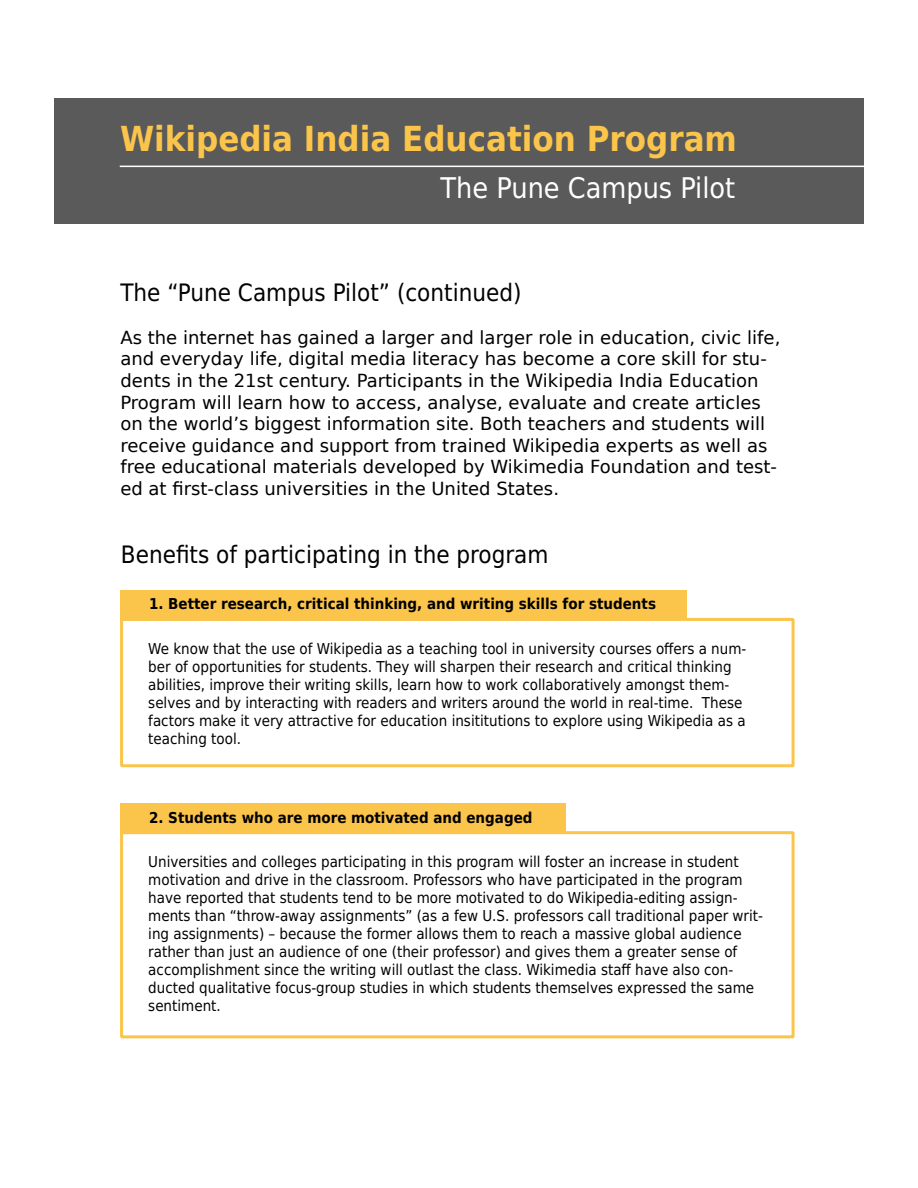
<style>
.page{position:relative;width:918px;height:1188px;background:#fff}
.page>*{position:absolute;margin:0;border:0;box-sizing:border-box;transform-origin:0 0}
.t1{font:700 34.5px "DejaVu Sans Condensed";color:#fbc44b}
.t2{font:28.5px "DejaVu Sans Condensed";color:#fff}
.t3{font:24px "DejaVu Sans Condensed";color:#000}
.t4{font:18px/21.6px "DejaVu Sans";color:#000}
.t5{font:15px/18px "DejaVu Sans Condensed";color:#000}
.t6{font:700 15px "DejaVu Sans Condensed";color:#000}
</style>
<div class="page">
<div style="left:54px;top:98px;width:810px;height:126px;background:#595a59"></div>
<hr style="left:120px;top:166px;width:744px;height:1px;background:#fff">
<div style="left:120px;top:618px;width:675px;height:149px;border:3px solid #fbc44b"></div>
<div style="left:120px;top:590px;width:567px;height:29px;background:#fbc44b"></div>
<div style="left:120px;top:831px;width:675px;height:207px;border:3px solid #fbc44b"></div>
<div style="left:120px;top:803px;width:446px;height:29px;background:#fbc44b"></div>
<h1 class="t1" style="left:120px;top:111px;width:618px">Wikipedia India Education Program</h1>
<h2 class="t2" style="left:441px;top:165px;width:296px">The Pune Campus Pilot</h2>
<h3 class="t3" style="left:120px;top:273px;width:403px">The “Pune Campus Pilot” (continued)</h3>
<p class="t4" style="left:120px;top:326px;width:662px">As the internet has gained a larger and larger role in education, civic life, and everyday life, digital media literacy has become a core skill for stu&shy;dents in the 21st century. Participants in the Wikipedia India Education Program will learn how to access, analyse, evaluate and create articles on the world’s biggest information site. Both teachers and students will receive guidance and support from trained Wikipedia experts as well as free educational materials developed by Wikimedia Foundation and test&shy;ed at first-class universities in the United States.</p>
<h3 class="t3" style="left:121px;top:535px;width:429px">Benefits of participating in the program</h3>
<p class="t6" style="left:149px;top:592px;width:508px">1. Better research, critical thinking, and writing skills for students</p>
<p class="t5" style="left:148px;top:639px;width:600px">We know that the use of Wikipedia as a teaching tool in university courses offers a num&shy;ber of opportunities for students. They will sharpen their research and critical thinking abilities, improve their writing skills, learn how to work collaboratively amongst them&shy;selves and by interacting with readers and writers around the world in real-time. These factors make it very attractive for education insititutions to explore using Wikipedia as a teaching tool.</p>
<p class="t6" style="left:149px;top:805px;width:385px">2. Students who are more motivated and engaged</p>
<p class="t5" style="left:148px;top:852px;width:616px">Universities and colleges participating in this program will foster an increase in student motivation and drive in the classroom. Professors who have participated in the program have reported that students tend to be more motivated to do Wikipedia-editing assign&shy;ments than “throw-away assignments” (as a few U.S. professors call traditional paper writ&shy;ing assignments) – because the former allows them to reach a massive global audience rather than just an audience of one (their professor) and gives them a greater sense of accomplishment since the writing will outlast the class. Wikimedia staff have also con&shy;ducted qualitative focus-group studies in which students themselves expressed the same sentiment.</p>
</div>
